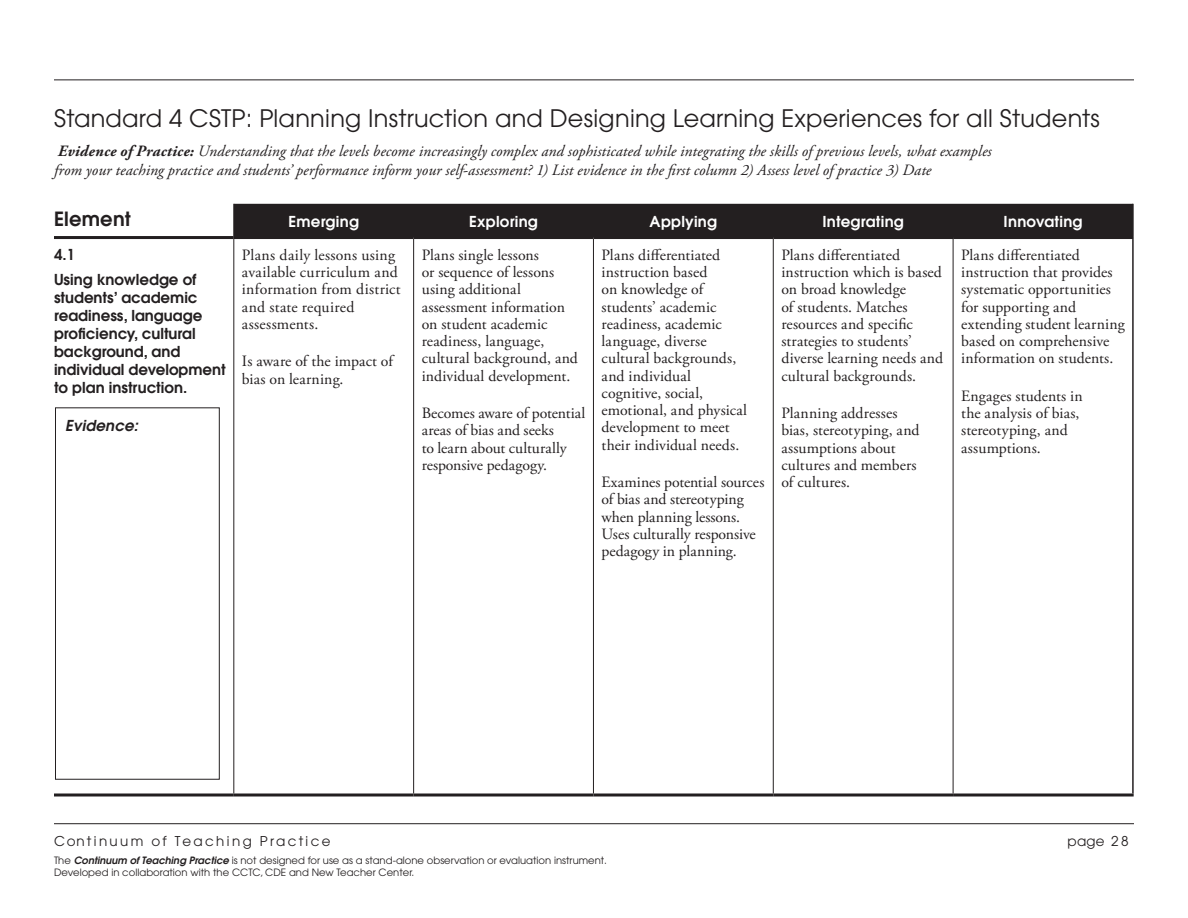
<style>
.page{position:relative;width:1188px;height:918px;background:#fff}
.page>*{position:absolute;margin:0;border:0;box-sizing:border-box;transform-origin:0 0}
.Page_Head{font:24px "Avant Garde";letter-spacing:.01em;color:#231f20}
.t1{font:600 19.5px "Avant Garde";letter-spacing:.01em;color:#231f20}
.box_text{font:15.75px/17.2px "Adobe Garamond Pro";letter-spacing:.005em;color:#231f20}
.para_text_space_befo{font:italic 15.75px/18.8px "Adobe Garamond Pro";letter-spacing:.005em;color:#231f20}
.left_column_text{font:600 15px/18px "Avant Garde";color:#231f20}
.t2{font:600 15px "Avant Garde";letter-spacing:.015em;color:#fff}
.left_column_text-2{font:italic 600 15px "Avant Garde";letter-spacing:.01em;color:#231f20}
.t3{font:13.5px "Avant Garde";letter-spacing:.175em;color:#231f20}
.t4{font:10.05px/12px "Avant Garde";color:#231f20}
.s1{font-weight:700}
.s2{font-weight:600;font-style:italic}
</style>
<div class="page">
<hr style="left:54px;top:823px;width:1080px;height:1px;background:#231f20">
<hr style="left:54px;top:80px;width:1080px;height:1px;background:#231f20">
<div style="left:234px;top:204px;width:898px;height:32px;background:#231f20"></div>
<hr style="left:1132px;top:239px;width:2px;height:555px;background:#231f20">
<hr style="left:54px;top:794px;width:180px;height:2px;background:#231f20">
<hr style="left:234px;top:794px;width:180px;height:2px;background:#231f20">
<hr style="left:414px;top:794px;width:179px;height:2px;background:#231f20">
<hr style="left:593px;top:794px;width:180px;height:2px;background:#231f20">
<hr style="left:773px;top:794px;width:180px;height:2px;background:#231f20">
<hr style="left:953px;top:794px;width:181px;height:2px;background:#231f20">
<hr style="left:1132px;top:204px;width:2px;height:32px;background:#231f20">
<hr style="left:54px;top:236px;width:180px;height:3px;background:#231f20">
<hr style="left:234px;top:236px;width:180px;height:3px;background:#231f20">
<hr style="left:414px;top:236px;width:179px;height:3px;background:#231f20">
<hr style="left:593px;top:236px;width:180px;height:3px;background:#231f20">
<hr style="left:773px;top:236px;width:180px;height:3px;background:#231f20">
<hr style="left:953px;top:236px;width:181px;height:3px;background:#231f20">
<hr style="left:233px;top:204px;width:1px;height:32px;background:#231f20">
<hr style="left:233px;top:239px;width:1px;height:555px;background:#231f20">
<hr style="left:413px;top:239px;width:1px;height:555px;background:#231f20">
<hr style="left:593px;top:239px;width:1px;height:555px;background:#231f20">
<hr style="left:773px;top:239px;width:1px;height:555px;background:#231f20">
<hr style="left:953px;top:239px;width:1px;height:555px;background:#231f20">
<div style="left:55px;top:407px;width:165px;height:373px;border:1px solid #231f20"></div>
<p class="Page_Head" style="left:54px;top:104px;width:1047px">Standard 4 CSTP: Planning Instruction and Designing Learning Experiences for all Students</p>
<p class="para_text_space_befo" style="left:54px;top:142px;width:939px"><span class="s1">Evidence of Practice:</span> Understanding that the levels become increasingly complex and sophisticated while integrating the skills of previous levels, what examples from your teaching practice and students’ performance inform your self-assessment? 1) List evidence in the first column 2) Assess level of practice 3) Date</p>
<p class="t1" style="left:54px;top:206px;width:78px">Element</p>
<p class="t2" style="left:289px;top:211px;width:72px">Emerging</p>
<p class="t2" style="left:469px;top:211px;width:70px">Exploring</p>
<p class="t2" style="left:650px;top:211px;width:69px">Applying</p>
<p class="t2" style="left:822px;top:211px;width:83px">Integrating</p>
<p class="t2" style="left:1004px;top:211px;width:80px">Innovating</p>
<p class="left_column_text" style="left:54px;top:246px;width:23px">4.1</p>
<p class="left_column_text" style="left:54px;top:270px;width:173px">Using knowledge of students’ academic readiness, language proficiency, cultural background, and individual development to plan instruction.</p>
<p class="left_column_text-2" style="left:65px;top:416px;width:74px">Evidence:</p>
<p class="box_text" style="left:602px;top:247px;width:147px">Plans differentiated instruction based<br>on knowledge of students’ academic readiness, academic language, diverse cultural backgrounds, and individual cognitive, social, emotional, and physical development to meet their individual needs.</p>
<p class="box_text" style="left:602px;top:474px;width:164px">Examines potential sources of bias and stereotyping when planning lessons.<br>Uses culturally responsive pedagogy in planning.</p>
<p class="box_text" style="left:781px;top:247px;width:163px">Plans differentiated instruction which is based on broad knowledge<br>of students. Matches resources and specific strategies to students’ diverse learning needs and cultural backgrounds.</p>
<p class="box_text" style="left:781px;top:405px;width:140px">Planning addresses bias, stereotyping, and assumptions about cultures and members of cultures.</p>
<p class="box_text" style="left:961px;top:247px;width:165px">Plans differentiated instruction that provides systematic opportunities for supporting and extending student learning based on comprehensive information on students.</p>
<p class="box_text" style="left:961px;top:388px;width:123px">Engages students in the analysis of bias, stereotyping, and assumptions.</p>
<p class="box_text" style="left:242px;top:247px;width:160px">Plans daily lessons using available curriculum and information from district and state required assessments.</p>
<p class="box_text" style="left:242px;top:353px;width:153px">Is aware of the impact of bias on learning.</p>
<p class="box_text" style="left:422px;top:247px;width:158px">Plans single lessons<br>or sequence of lessons using additional assessment information on student academic readiness, language, cultural background, and individual development.</p>
<p class="box_text" style="left:422px;top:405px;width:165px">Becomes aware of potential areas of bias and seeks<br>to learn about culturally responsive pedagogy.</p>
<p class="t3" style="left:54px;top:833px;width:278px">Continuum of Teaching Practice</p>
<p class="t3" style="left:1068px;top:833px;width:62px">page 2 8</p>
<p class="t4" style="left:54px;top:855px;width:555px">The <span class="s2">Continuum of Teaching Practice</span> is not designed for use as a stand-alone observation or evaluation instrument.<br>Developed in collaboration with the CCTC, CDE and New Teacher Center.</p>
</div>
